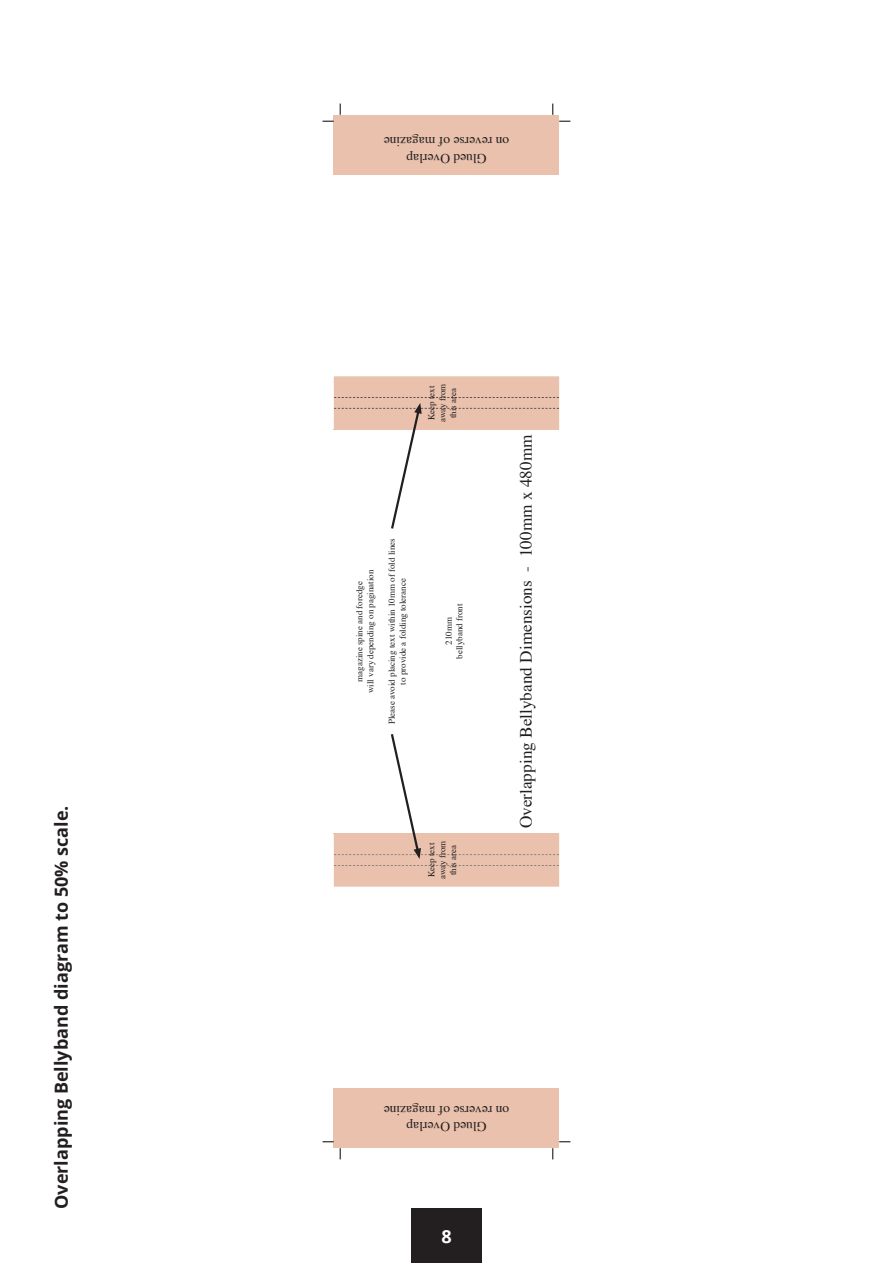
<style>
.page{position:relative;width:893px;height:1263px;background:#fff}
.page>*{position:absolute;margin:0;border:0;box-sizing:border-box;transform-origin:0 0}
.t1{font:700 18px "Open Sans";color:#231f20}
.t2{font:700 18px "Open Sans";color:#fff}
.t3{font:17.25px "Times";color:#231f20}
.t4{font:13.5px/16.2px "Times";color:#231f20;text-align:center}
.t5{font:9px/10.8px "Times";color:#231f20;text-align:center}
</style>
<div class="page">
<div style="left:411px;top:1209px;width:71px;height:54px;background:#231f20"></div>
<svg style="left:334px;top:734px;width:225px;height:153px"></svg>
<svg style="left:334px;top:376px;width:225px;height:153px"></svg>
<div style="left:334px;top:115px;width:225px;height:59px;background:#e9c1ad"></div>
<div style="left:334px;top:1089px;width:225px;height:59px;background:#e9c1ad"></div>
<p class="t1" style="left:49px;top:1209px;width:405px;rotate:-90deg">Overlapping Bellyband diagram to 50% scale.</p>
<p class="t4" style="left:509px;top:167px;width:127px;rotate:-180deg">Glued Overlap<br>on reverse of magazine</p>
<p class="t5" style="left:425px;top:422px;width:40px;rotate:-90deg">Keep text away from this area</p>
<p class="t5" style="left:353px;top:693px;width:125px;rotate:-90deg">magazine spine and foredge<br>will vary depending on pagination</p>
<p class="t5" style="left:386px;top:724px;width:187px;rotate:-90deg">Please avoid placing text within 10mm of fold lines to provide a folding tolerance</p>
<p class="t5" style="left:443px;top:659px;width:57px;rotate:-90deg">210mm bellyband front</p>
<p class="t5" style="left:425px;top:879px;width:40px;rotate:-90deg">Keep text away from this area</p>
<p class="t3" style="left:510px;top:828px;width:395px;rotate:-90deg">Overlapping Bellyband Dimensions - 100mm x 480mm</p>
<p class="t4" style="left:509px;top:1135px;width:127px;rotate:-180deg">Glued Overlap<br>on reverse of magazine</p>
<h1 class="t2" style="left:441px;top:1223px;width:12px">8</h1>
</div>
